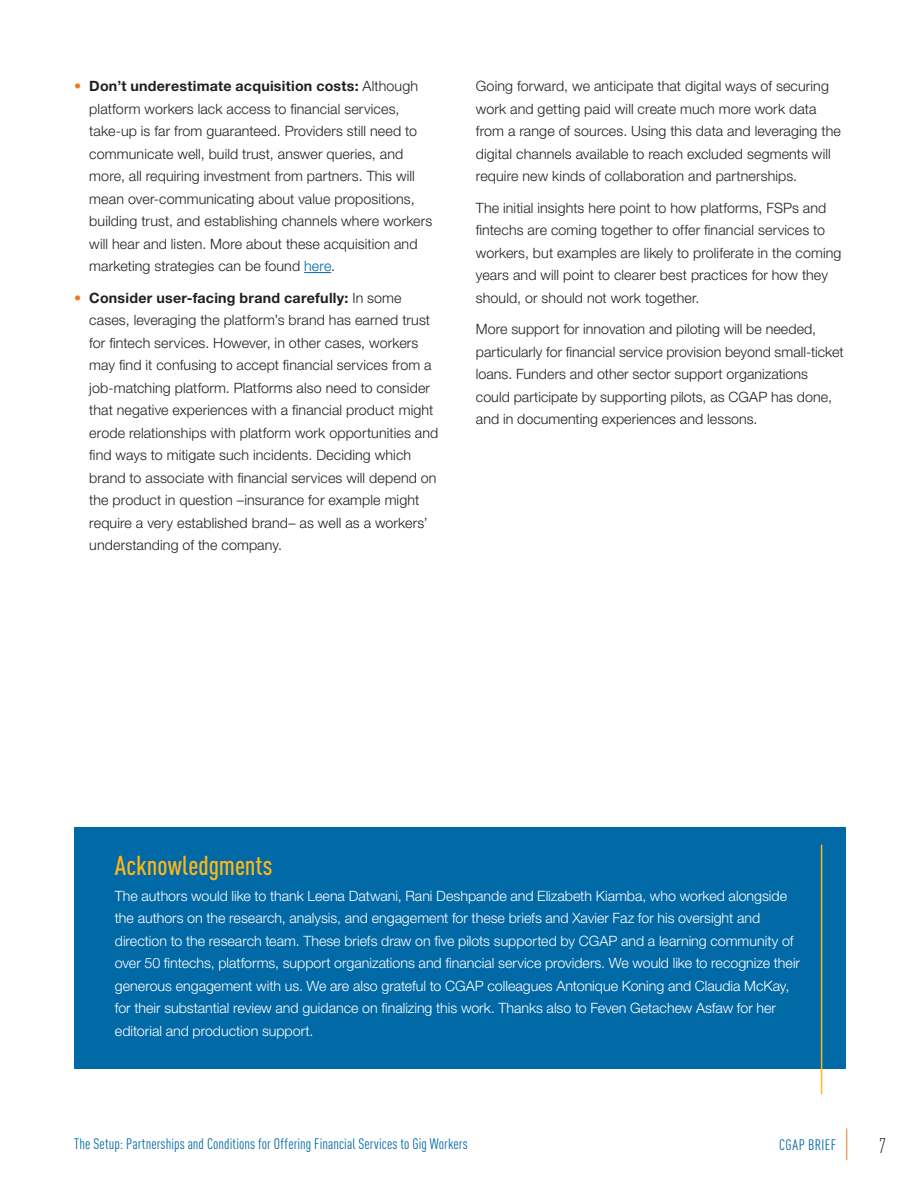
<style>
.page{position:relative;width:918px;height:1188px;background:#fff}
.page>*{position:absolute;margin:0;border:0;box-sizing:border-box;transform-origin:0 0}
.t1{font:500 condensed 27px "DIN Pro";color:#ffb718}
.t2{font:300 condensed 21px "DIN Pro";color:#231f20}
.t3{font:condensed 15px "DIN Pro";letter-spacing:.01em;color:#0069a6}
.Body{font:300 14.25px/22.5px "Helvetica Neue LT Std";letter-spacing:.01em;color:#231f20}
.Body-2{font:300 14.25px/22.5px "Helvetica Neue LT Std";color:#fff}
.s1{font-weight:700;color:#ed7923}
.s2{font-weight:700}
.s3{color:#0069a6}
</style>
<div class="page">
<hr style="left:846px;top:1129px;width:1px;height:31px;background:#ed7923">
<svg style="left:304px;top:272px;width:27px;height:1px"></svg>
<div style="left:74px;top:827px;width:771px;height:241px;background:#0069a6"></div>
<hr style="left:821px;top:845px;width:1px;height:249px;background:#ffb718">
<p class="Body" style="left:89px;top:75px;width:345px;text-indent:-15px"><span class="s1">•</span> <span class="s2">Don’t underestimate acquisition costs:</span> Although platform workers lack access to financial services, take-up is far from guaranteed. Providers still need to communicate well, build trust, answer queries, and more, all requiring investment from partners. This will mean over-communicating about value propositions, building trust, and establishing channels where workers will hear and listen. More about these acquisition and marketing strategies can be found <span class="s3">here</span>.</p>
<p class="Body" style="left:89px;top:286px;width:351px;text-indent:-15px"><span class="s1">•</span> <span class="s2">Consider user-facing brand carefully:</span> In some cases, leveraging the platform’s brand has earned trust for fintech services. However, in other cases, workers may find it confusing to accept financial services from a job-matching platform. Platforms also need to consider that negative experiences with a financial product might erode relationships with platform work opportunities and find ways to mitigate such incidents. Deciding which brand to associate with financial services will depend on the product in question –insurance for example might require a very established brand– as well as a workers’ understanding of the company.</p>
<p class="Body" style="left:476px;top:75px;width:366px">Going forward, we anticipate that digital ways of securing work and getting paid will create much more work data from a range of sources. Using this data and leveraging the digital channels available to reach excluded segments will require new kinds of collaboration and partnerships.</p>
<p class="Body" style="left:476px;top:196px;width:367px">The initial insights here point to how platforms, FSPs and fintechs are coming together to offer financial services to workers, but examples are likely to proliferate in the coming years and will point to clearer best practices for how they should, or should not work together.</p>
<p class="Body" style="left:476px;top:318px;width:369px">More support for innovation and piloting will be needed, particularly for financial service provision beyond small-ticket loans. Funders and other sector support organizations could participate by supporting pilots, as CGAP has done, and in documenting experiences and lessons.</p>
<p class="t1" style="left:115px;top:846px;width:159px">Acknowledgments</p>
<p class="Body-2" style="left:115px;top:884px;width:687px">The authors would like to thank Leena Datwani, Rani Deshpande and Elizabeth Kiamba, who worked alongside the authors on the research, analysis, and engagement for these briefs and Xavier Faz for his oversight and direction to the research team. These briefs draw on five pilots supported by CGAP and a learning community of over 50 fintechs, platforms, support organizations and financial service providers. We would like to recognize their generous engagement with us. We are also grateful to CGAP colleagues Antonique Koning and Claudia McKay, for their substantial review and guidance on finalizing this work. Thanks also to Feven Getachew Asfaw for her editorial and production support.</p>
<p class="t3" style="left:74px;top:1132px;width:395px">The Setup: Partnerships and Conditions for Offering Financial Services to Gig Workers</p>
<p class="t3" style="left:779px;top:1134px;width:58px">CGAP BRIEF</p>
<h2 class="t2" style="left:879px;top:1131px;width:9px">7</h2>
</div>
